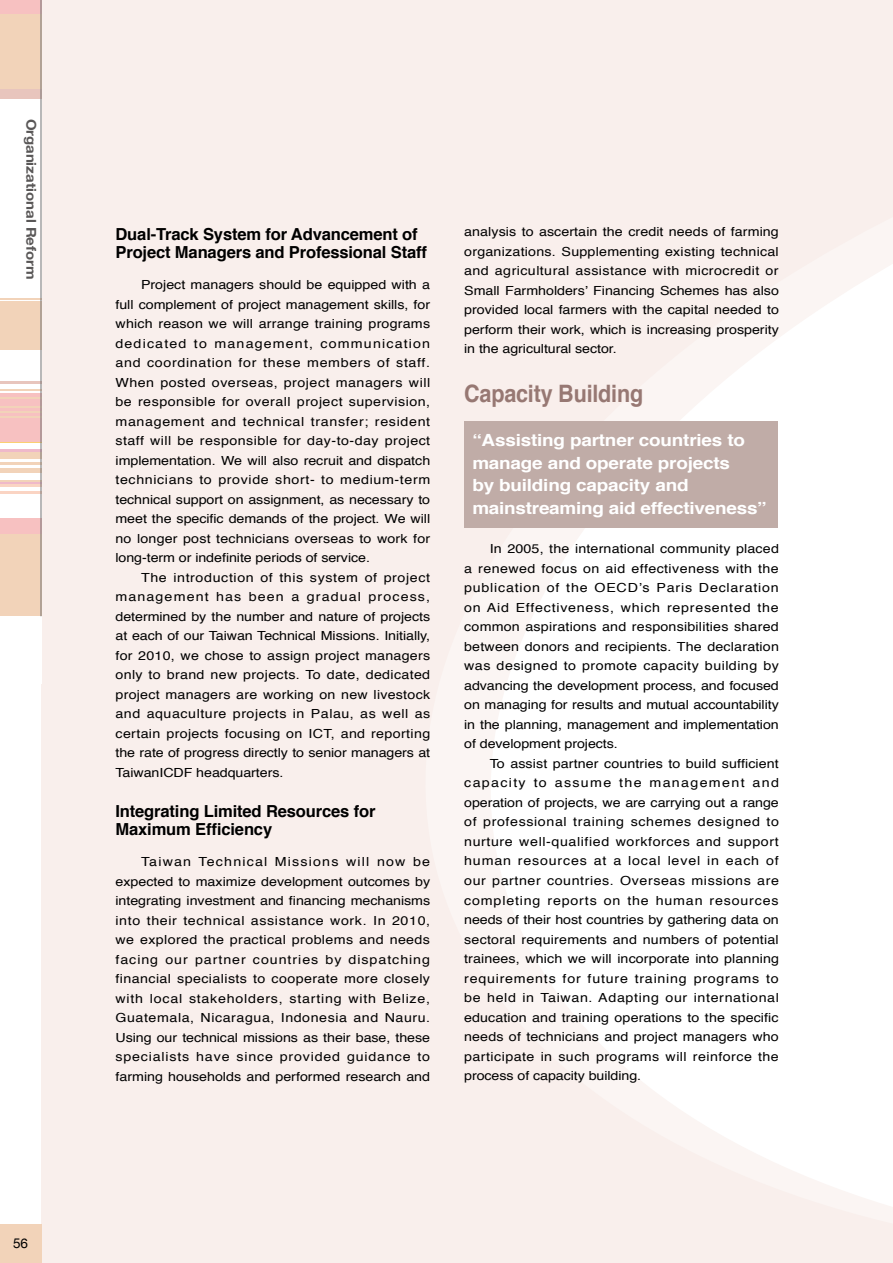
<style>
.page{position:relative;width:893px;height:1263px;background:#fff}
.page>*{position:absolute;margin:0;border:0;box-sizing:border-box;transform-origin:0 0}
.t1{font:700 24px "Helvetica";letter-spacing:-.01em;color:#977873;scale:.9 1}
.t2{font:700 16.8px/22.5px "Helvetica";letter-spacing:-.01em;color:#fff;scale:1.13 1}
.t3{font:700 16.65px/18px "Helvetica";letter-spacing:-.01em;color:#000}
.t4{font:700 13.5px "Helvetica Neue";color:#595757;scale:1.11 1}
.t5{font:13.5px "Helvetica Neue";color:#000}
.t6{font:12.6px/19.5px "Helvetica";letter-spacing:-.005em;color:#000;text-align:justify;scale:1.14 1}
</style>
<div class="page">
<div style="left:41px;top:0;width:852px;height:1263px;background:#f9efec"></div>
<svg style="left:491px;top:264px;width:401px;height:943px;fill:#fff"></svg>
<hr style="left:0;top:462px;width:42px;height:2px;background:#f2d3b9">
<hr style="left:0;top:467px;width:42px;height:3px;background:#f2d3b9">
<hr style="left:0;top:456px;width:42px;height:3px;background:#f2d3b9">
<hr style="left:0;top:451px;width:42px;height:3px;background:#f2d3b9">
<hr style="left:0;top:480px;width:42px;height:2px;background:#f2d3b9">
<hr style="left:0;top:449px;width:42px;height:3px;background:#efb9ca">
<hr style="left:0;top:482px;width:42px;height:3px;background:#efb9ca">
<hr style="left:0;top:484px;width:42px;height:3px;background:#fad4c3">
<hr style="left:0;top:491px;width:42px;height:3px;background:#fad4c3">
<hr style="left:0;top:454px;width:42px;height:2px;background:#f2d3b9">
<hr style="left:0;top:470px;width:42px;height:3px;background:#f2d3b9">
<hr style="left:0;top:440px;width:42px;height:3px;background:#fbcf71">
<div style="left:0;top:393px;width:42px;height:49px;background:#f7c1c1"></div>
<div style="left:0;top:518px;width:42px;height:40px;background:#f7c1c1"></div>
<div style="left:0;top:301px;width:42px;height:49px;background:#f2d3b9"></div>
<hr style="left:0;top:416px;width:42px;height:2px;background:#f2d3b9">
<hr style="left:0;top:411px;width:42px;height:2px;background:#f2d3b9">
<hr style="left:0;top:407px;width:42px;height:1px;background:#f2d3b9">
<hr style="left:0;top:397px;width:42px;height:2px;background:#f2d3b9">
<hr style="left:0;top:389px;width:42px;height:1px;background:#f2d3b9">
<hr style="left:0;top:381px;width:42px;height:3px;background:#e8c5bd">
<div style="left:0;top:534px;width:42px;height:49px;background:#f2d3b9"></div>
<div style="left:0;top:50px;width:42px;height:49px;background:#e8c5bd"></div>
<div style="left:0;top:567px;width:42px;height:49px;background:#f2d3b9"></div>
<div style="left:0;top:0;width:42px;height:38px;background:#f7c1c1"></div>
<div style="left:0;top:14px;width:42px;height:49px;background:#f2d3b9"></div>
<div style="left:0;top:48px;width:42px;height:40px;background:#f2d3b9"></div>
<hr style="left:0;top:298px;width:42px;height:1px;background:#f2d3b9">
<hr style="left:41px;top:0;width:1px;height:616px;background:#727172">
<div style="left:0;top:1225px;width:41px;height:38px;background:#f2d3b9"></div>
<svg style="left:892px;top:264px;width:1px;height:943px"></svg>
<div style="left:464px;top:421px;width:314px;height:107px;background:#c0aca7"></div>
<p class="t4" style="left:40px;top:119px;width:146px;rotate:90deg">Organizational Reform</p>
<p class="t5" style="left:13px;top:1235px;width:17px">56</p>
<h3 class="t3" style="left:116px;top:225px;width:313px">Dual-Track System for Advancement of<br>Project Managers and Professional Staff</h3>
<p class="t6" style="left:116px;top:275px;width:278px;text-indent:26px">Project managers should be equipped with a full complement of project management skills, for which reason we will arrange training programs dedicated to management, communication and coordination for these members of staff.<br>When posted overseas, project managers will be responsible for overall project supervision, management and technical transfer; resident staff will be responsible for day-to-day project implementation. We will also recruit and dispatch technicians to provide short- to medium-term technical support on assignment, as necessary to meet the specific demands of the project. We will no longer post technicians overseas to work for long-term or indefinite periods of service.</p>
<p class="t6" style="left:116px;top:568px;width:278px;text-indent:26px">The introduction of this system of project management has been a gradual process, determined by the number and nature of projects at each of our Taiwan Technical Missions. Initially, for 2010, we chose to assign project managers only to brand new projects. To date, dedicated project managers are working on new livestock and aquaculture projects in Palau, as well as certain projects focusing on ICT, and reporting the rate of progress directly to senior managers at TaiwanICDF headquarters.</p>
<h3 class="t3" style="left:116px;top:802px;width:261px">Integrating Limited Resources for<br>Maximum Efficiency</h3>
<p class="t6" style="left:116px;top:852px;width:278px;text-indent:26px">Taiwan Technical Missions will now be expected to maximize development outcomes by integrating investment and financing mechanisms into their technical assistance work. In 2010, we explored the practical problems and needs facing our partner countries by dispatching financial specialists to cooperate more closely with local stakeholders, starting with Belize, Guatemala, Nicaragua, Indonesia and Nauru.<br>Using our technical missions as their base, these specialists have since provided guidance to farming households and performed research and</p>
<p class="t6" style="left:464px;top:222px;width:278px">analysis to ascertain the credit needs of farming organizations. Supplementing existing technical and agricultural assistance with microcredit or Small Farmholders’ Financing Schemes has also provided local farmers with the capital needed to perform their work, which is increasing prosperity in the agricultural sector.</p>
<h1 class="t1" style="left:464px;top:374px;width:200px">Capacity Building</h1>
<h2 class="t2" style="left:472px;top:429px;width:262px">“Assisting partner countries to manage and operate projects<br>by building capacity and mainstreaming aid effectiveness”</h2>
<p class="t6" style="left:464px;top:540px;width:278px;text-indent:26px">In 2005, the international community placed a renewed focus on aid effectiveness with the publication of the OECD’s Paris Declaration on Aid Effectiveness, which represented the common aspirations and responsibilities shared between donors and recipients. The declaration was designed to promote capacity building by advancing the development process, and focused on managing for results and mutual accountability in the planning, management and implementation of development projects.</p>
<p class="t6" style="left:464px;top:754px;width:278px;text-indent:26px">To assist partner countries to build sufficient capacity to assume the management and operation of projects, we are carrying out a range of professional training schemes designed to nurture well-qualified workforces and support human resources at a local level in each of our partner countries. Overseas missions are completing reports on the human resources needs of their host countries by gathering data on sectoral requirements and numbers of potential trainees, which we will incorporate into planning requirements for future training programs to be held in Taiwan. Adapting our international education and training operations to the specific needs of technicians and project managers who participate in such programs will reinforce the process of capacity building.</p>
</div>
